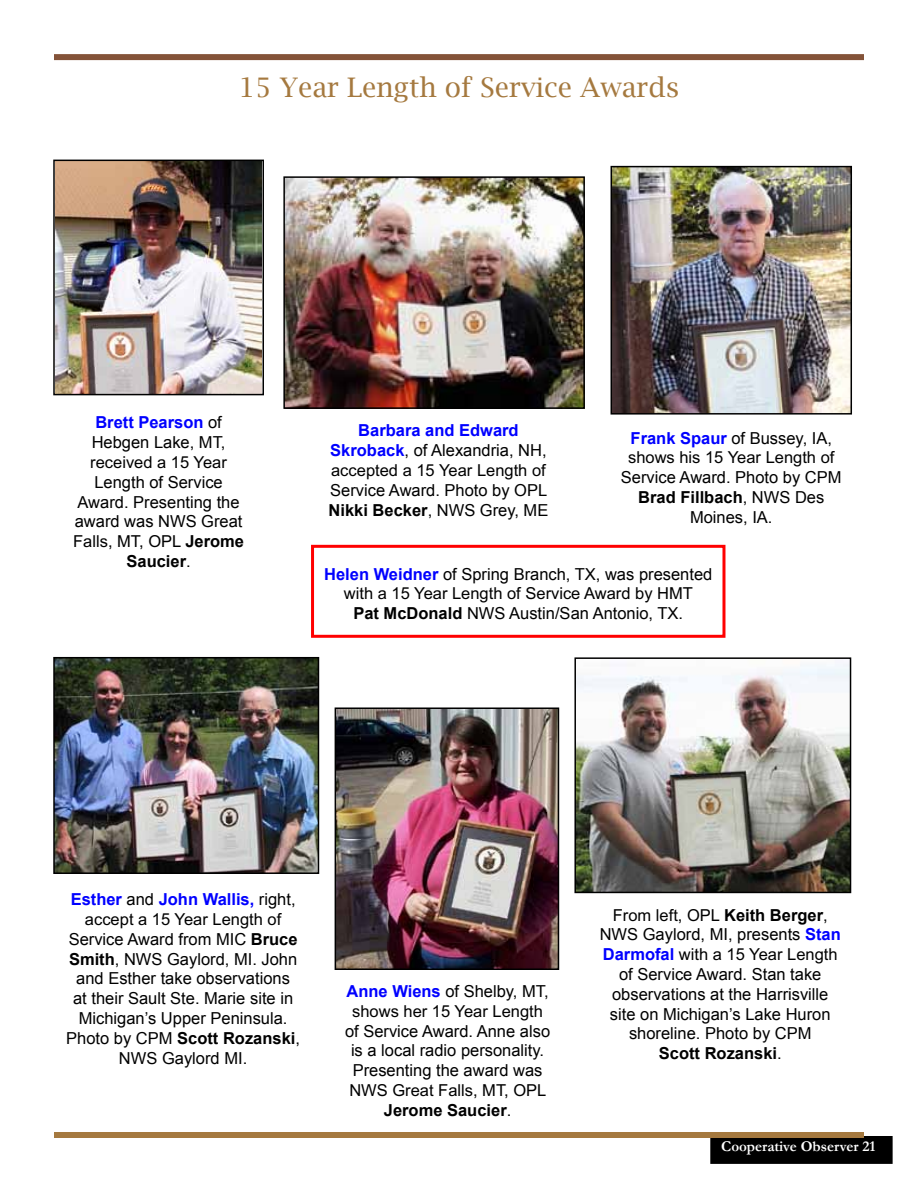
<style>
.page{position:relative;width:918px;height:1188px;background:#fff}
.page>*{position:absolute;margin:0;border:0;box-sizing:border-box;transform-origin:0 0}
.t1{font:27px "Lucida Bright";color:#a5793f}
.t2{font:16.5px/19.8px "Arial";color:#000;text-align:center}
.t3{font:700 15px "Garamond";color:#fff}
.s1{font-weight:700;color:#00f}
.s2{font-weight:700}
</style>
<div class="page">
<div style="left:711px;top:1137px;width:181px;height:26px;background:#000"></div>
<div style="left:710px;top:1136px;width:183px;height:28px;border:2px solid #000"></div>
<div style="left:54px;top:1132px;width:810px;height:6px;background:#a5793f"></div>
<div style="left:54px;top:54px;width:810px;height:6px;background:#845339"></div>
<img style="left:56px;top:163px;width:205px;height:229px">
<div style="left:53px;top:160px;width:211px;height:235px;border:2px solid #000"></div>
<img style="left:56px;top:660px;width:260px;height:211px">
<div style="left:53px;top:657px;width:266px;height:217px;border:2px solid #000"></div>
<img style="left:286px;top:179px;width:296px;height:227px">
<div style="left:283px;top:176px;width:302px;height:233px;border:2px solid #000"></div>
<img style="left:614px;top:169px;width:235px;height:243px">
<div style="left:611px;top:166px;width:241px;height:249px;border:2px solid #000"></div>
<img style="left:338px;top:710px;width:218px;height:257px">
<div style="left:335px;top:707px;width:224px;height:263px;border:2px solid #000"></div>
<div style="left:311px;top:545px;width:414px;height:93px;border:3px solid #f00"></div>
<img style="left:577px;top:664px;width:271px;height:226px">
<div style="left:574px;top:657px;width:277px;height:236px;border:2px solid #000"></div>
<h1 class="t1" style="left:239px;top:72px;width:442px">15 Year Length of Service Awards</h1>
<p class="t2" style="left:73px;top:413px;width:172px"><span class="s1">Brett Pearson</span> of<br>Hebgen Lake, MT, received a 15 Year<br>Length of Service<br>Award. Presenting the award was NWS Great<br>Falls, MT, OPL <span class="s2">Jerome<br>Saucier</span>.</p>
<p class="t2" style="left:329px;top:421px;width:221px"><span class="s1">Barbara and Edward<br>Skroback</span>, of Alexandria, NH, accepted a 15 Year Length of<br>Service Award. Photo by OPL<br><span class="s2">Nikki Becker</span>, NWS Grey, ME</p>
<p class="t2" style="left:621px;top:428px;width:222px"><span class="s1">Frank Spaur</span> of Bussey, IA, shows his 15 Year Length of<br>Service Award. Photo by CPM<br><span class="s2">Brad Fillbach</span>, NWS Des<br>Moines, IA.</p>
<p class="t2" style="left:324px;top:564px;width:390px"><span class="s1">Helen Weidner</span> of Spring Branch, TX, was presented with a 15 Year Length of Service Award by HMT<br><span class="s2">Pat McDonald</span> NWS Austin/San Antonio, TX.</p>
<p class="t2" style="left:66px;top:890px;width:235px"><span class="s1">Esther</span> and <span class="s1">John Wallis,</span> right, accept a 15 Year Length of<br>Service Award from MIC <span class="s2">Bruce<br>Smith</span>, NWS Gaylord, MI. John and Esther take observations<br>at their Sault Ste. Marie site in<br>Michigan’s Upper Peninsula.<br>Photo by CPM <span class="s2">Scott Rozanski</span>,<br>NWS Gaylord MI.</p>
<p class="t2" style="left:345px;top:982px;width:207px"><span class="s1">Anne Wiens</span> of Shelby, MT, shows her 15 Year Length of Service Award. Anne also is a local radio personality.<br>Presenting the award was<br>NWS Great Falls, MT, OPL<br><span class="s2">Jerome Saucier</span>.</p>
<p class="t2" style="left:600px;top:905px;width:243px">From left, OPL <span class="s2">Keith Berger</span>,<br>NWS Gaylord, MI, presents <span class="s1">Stan<br>Darmofal</span> with a 15 Year Length of Service Award. Stan take observations at the Harrisville site on Michigan’s Lake Huron shoreline. Photo by CPM<br><span class="s2">Scott Rozanski</span>.</p>
<p class="t3" style="left:721px;top:1136px;width:156px">Cooperative Observer 21</p>
</div>
